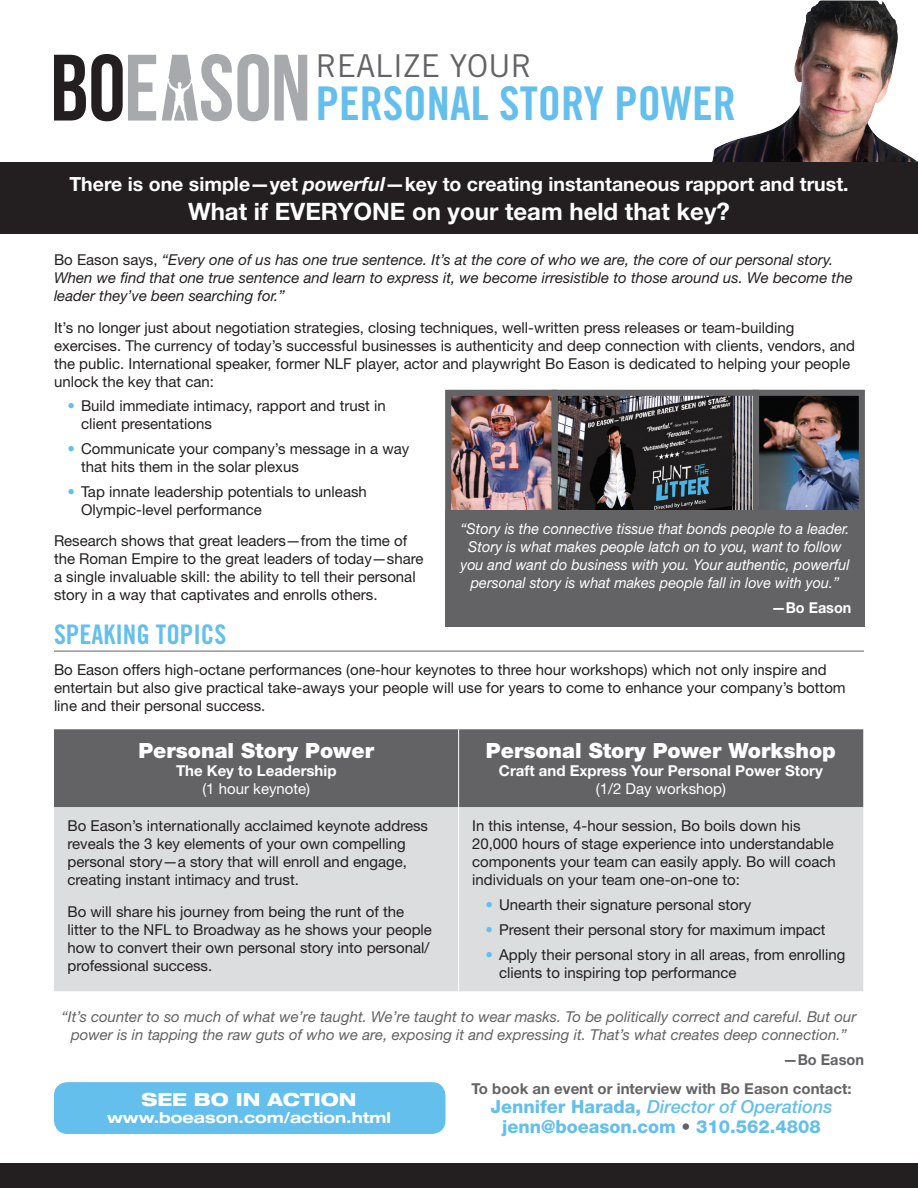
<style>
.page{position:relative;width:918px;height:1188px;background:#fff}
.page>*{position:absolute;margin:0;border:0;box-sizing:border-box;transform-origin:0 0}
.t1{font:46.5px "Trade Gothic LT Std Bd Cn 20";color:#64bfec}
.t2{font:31.5px "Trade Gothic LT Std";color:#636366}
.t3{font:27px "Trade Gothic LT Std Bd Cn 20";color:#64bfec}
.t4{font:700 24px "Helvetica Neue LT Std";color:#fff}
.t5{font:900 21px "Helvetica Neue LT Std";color:#fff}
.t6{font:700 19.5px "Helvetica Neue LT Std";color:#fff}
.t7{font:800 18px/19.5px "Helvetica Neue LT Std";color:#64bfec;text-align:center}
.t8{font:800 expanded 18px "Helvetica Neue LT Std";color:#fff}
.t9{font:15px/18px "Helvetica Neue LT Std";color:#231f20}
.t10{font:italic 15px/18px "Helvetica Neue LT Std";color:#231f20}
.t11{font:italic 15px/18px "Helvetica Neue LT Std";color:#fff;text-align:center;scale:.96 1}
.t12{font:italic 15px/18px "Helvetica Neue LT Std";color:#636366;text-align:center}
.t13{font:700 15px "Helvetica Neue LT Std";color:#fff}
.t14{font:700 15px "Helvetica Neue LT Std";color:#636366}
.t15{font:15px "Helvetica Neue LT Std";color:#fff}
.t16{font:700 expanded 15px "Helvetica Neue LT Std";color:#fff}
.t17{font:700 15px "Helvetica Neue LT Std";color:#fff;scale:.96 1}
.s1{font-style:italic}
.s2{font-style:normal}
.s3{color:#64bfec}
.s4{font-weight:500;font-style:italic}
.s5{color:#636366}
</style>
<div class="page">
<img style="left:688px;top:0;width:230px;height:163px">
<hr style="left:54px;top:651px;width:810px;height:1px;background:#636366">
<div style="left:54px;top:729px;width:809px;height:78px;background:#636366"></div>
<div style="left:54px;top:807px;width:809px;height:184px;background:#dcdddf"></div>
<hr style="left:458px;top:729px;width:1px;height:78px;background:#fff">
<hr style="left:458px;top:807px;width:1px;height:184px;background:#fff">
<div style="left:0;top:163px;width:918px;height:71px;background:#231f20"></div>
<div style="left:0;top:1163px;width:918px;height:25px;background:#231f20"></div>
<img style="left:759px;top:397px;width:99px;height:113px">
<div style="left:752px;top:390px;width:113px;height:159px;border:6px solid #636366"></div>
<img style="left:452px;top:397px;width:300px;height:113px">
<div style="left:552px;top:390px;width:207px;height:159px;border:6px solid #636366"></div>
<div style="left:445px;top:390px;width:113px;height:159px;border:6px solid #636366"></div>
<div style="left:445px;top:510px;width:420px;height:117px;background:#636366"></div>
<div style="left:54px;top:1082px;width:392px;height:52px;background:#64bfec;border-radius:14px"></div>
<svg style="left:54px;top:54px;width:102px;height:67px"></svg>
<svg style="left:162px;top:54px;width:145px;height:67px"></svg>
<h2 class="t2" style="left:316px;top:47px;width:218px">REALIZE YOUR</h2>
<h1 class="t1" style="left:316px;top:76px;width:422px">PERSONAL STORY POWER</h1>
<h3 class="t6" style="left:69px;top:172px;width:781px">There is one simple—yet <span class="s1">powerful</span>—key to creating instantaneous rapport and trust.</h3>
<h3 class="t4" style="left:188px;top:196px;width:543px">What if EVERYONE on your team held that key?</h3>
<p class="t10" style="left:54px;top:250px;width:800px"><span class="s2">Bo Eason says,</span> “Every one of us has one true sentence. It’s at the core of who we are, the core of our personal story.<br>When we find that one true sentence and learn to express it, we become irresistible to those around us. We become the leader they’ve been searching for.”</p>
<p class="t9" style="left:54px;top:318px;width:802px">It’s no longer just about negotiation strategies, closing techniques, well-written press releases or team-building exercises. The currency of today’s successful businesses is authenticity and deep connection with clients, vendors, and the public. International speaker, former NLF player, actor and playwright Bo Eason is dedicated to helping your people unlock the key that can:</p>
<p class="t9" style="left:81px;top:397px;width:306px;text-indent:-14px"><span class="s3">•</span> Build immediate intimacy, rapport and trust in client presentations</p>
<p class="t9" style="left:81px;top:439px;width:330px;text-indent:-14px"><span class="s3">•</span> Communicate your company’s message in a way that hits them in the solar plexus</p>
<p class="t9" style="left:81px;top:482px;width:287px;text-indent:-14px"><span class="s3">•</span> Tap innate leadership potentials to unleash<br>Olympic-level performance</p>
<p class="t9" style="left:54px;top:532px;width:371px">Research shows that great leaders—from the time of the Roman Empire to the great leaders of today—share a single invaluable skill: the ability to tell their personal story in a way that captivates and enrolls others.</p>
<h3 class="t3" style="left:54px;top:618px;width:174px">SPEAKING TOPICS</h3>
<p class="t9" style="left:54px;top:661px;width:793px">Bo Eason offers high-octane performances (one-hour keynotes to three hour workshops) which not only inspire and entertain but also give practical take-aways your people will use for years to come to enhance your company’s bottom line and their personal success.</p>
<h3 class="t5" style="left:139px;top:738px;width:237px">Personal Story Power</h3>
<p class="t13" style="left:176px;top:761px;width:162px">The Key to Leadership</p>
<p class="t15" style="left:202px;top:780px;width:109px">(1 hour keynote)</p>
<p class="t11" style="left:460px;top:520px;width:407px">“Story is the connective tissue that bonds people to a leader.<br>Story is what makes people latch on to you, want to follow you and want do business with you. Your authentic, powerful personal story is what makes people fall in love with you.”</p>
<p class="t17" style="left:771px;top:598px;width:85px">—Bo Eason</p>
<h3 class="t5" style="left:486px;top:738px;width:351px">Personal Story Power Workshop</h3>
<p class="t13" style="left:499px;top:761px;width:325px">Craft and Express Your Personal Power Story</p>
<p class="t15" style="left:596px;top:780px;width:132px">(1/2 Day workshop)</p>
<p class="t9" style="left:68px;top:817px;width:362px">Bo Eason’s internationally acclaimed keynote address reveals the 3 key elements of your own compelling personal story—a story that will enroll and engage, creating instant intimacy and trust.</p>
<p class="t9" style="left:68px;top:902px;width:366px">Bo will share his journey from being the runt of the litter to the NFL to Broadway as he shows your people how to convert their own personal story into personal/ professional success.</p>
<p class="t9" style="left:472px;top:817px;width:365px">In this intense, 4-hour session, Bo boils down his 20,000 hours of stage experience into understandable components your team can easily apply. Bo will coach individuals on your team one-on-one to:</p>
<p class="t9" style="left:486px;top:896px;width:267px"><span class="s3">•</span> Unearth their signature personal story</p>
<p class="t9" style="left:486px;top:920px;width:341px"><span class="s3">•</span> Present their personal story for maximum impact</p>
<p class="t9" style="left:499px;top:945px;width:348px;text-indent:-14px"><span class="s3">•</span> Apply their personal story in all areas, from enrolling clients to inspiring top performance</p>
<p class="t12" style="left:62px;top:1008px;width:796px">“It’s counter to so much of what we’re taught. We’re taught to wear masks. To be politically correct and careful. But our power is in tapping the raw guts of who we are, exposing it and expressing it. That’s what creates deep connection.”</p>
<p class="t14" style="left:783px;top:1050px;width:82px">—Bo Eason</p>
<p class="t8" style="left:142px;top:1088px;width:216px">SEE BO IN ACTION</p>
<p class="t16" style="left:107px;top:1108px;width:285px">www.boeason.com/action.html</p>
<p class="t14" style="left:471px;top:1079px;width:382px">To book an event or interview with Bo Eason contact:</p>
<p class="t7" style="left:491px;top:1097px;width:343px">Jennifer Harada, <span class="s4">Director of Operations </span>jenn@boeason.com <span class="s5">•</span> 310.562.4808</p>
</div>
